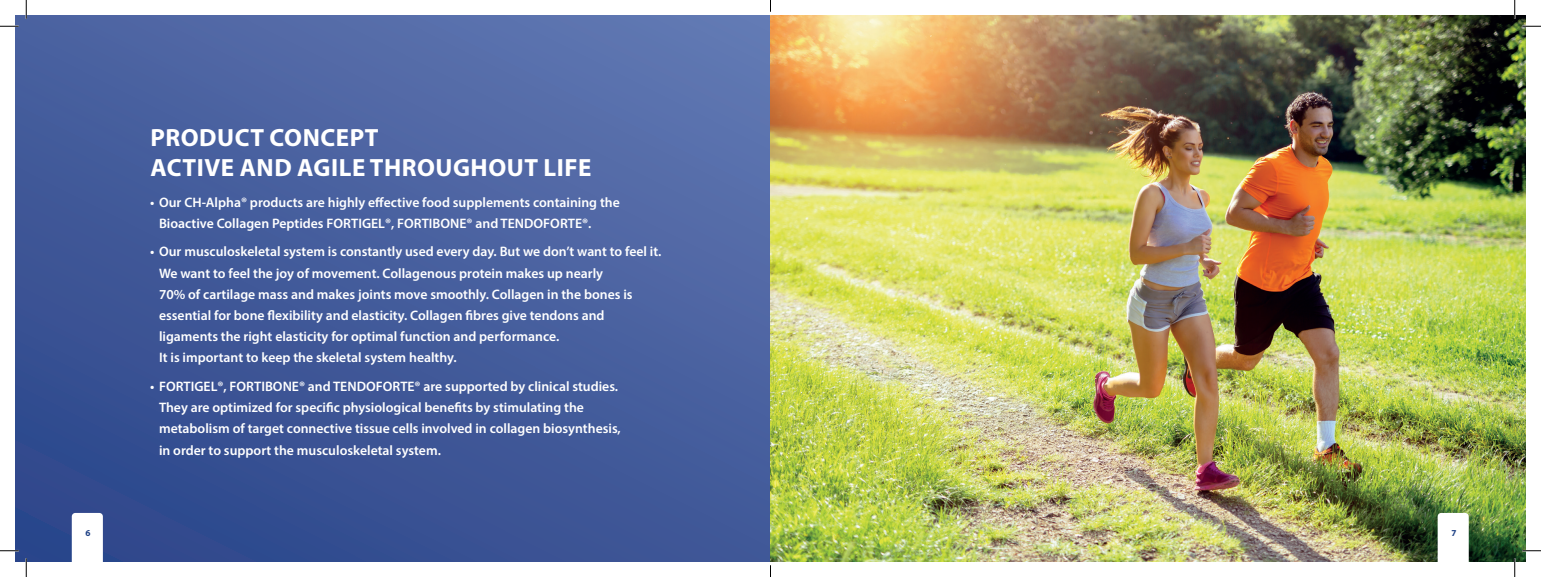
<style>
.page{position:relative;width:1541px;height:577px;background:#fff}
.page>*{position:absolute;margin:0;border:0;box-sizing:border-box;transform-origin:0 0}
.t1{font:700 25px/30px "Myriad Pro";letter-spacing:.02em;color:#fff}
.t2{font:600 13.75px/21.2px "Myriad Pro";color:#fff}
.t3{font:700 9.12px "Myriad Pro";color:#204286}
</style>
<div class="page">
<div style="left:16px;top:16px;width:1472px;height:545px;background:linear-gradient(to bottom,#576eaa,#344d90)"></div>
<img style="left:770px;top:16px;width:755px;height:545px">
<svg style="left:1437px;top:513px;width:31px;height:48px"></svg>
<svg style="left:72px;top:513px;width:31px;height:48px"></svg>
<svg style="left:0;top:25px;width:19px;height:2px"></svg>
<svg style="left:1522px;top:25px;width:19px;height:2px"></svg>
<svg style="left:0;top:550px;width:19px;height:1px"></svg>
<svg style="left:1522px;top:550px;width:19px;height:1px"></svg>
<svg style="left:25px;top:0;width:2px;height:19px"></svg>
<svg style="left:25px;top:558px;width:2px;height:19px"></svg>
<svg style="left:1514px;top:0;width:1px;height:19px"></svg>
<svg style="left:1514px;top:558px;width:1px;height:19px"></svg>
<h1 class="t1" style="left:151px;top:122px;width:442px">PRODUCT CONCEPT<br>ACTIVE AND AGILE THROUGHOUT LIFE</h1>
<p class="t2" style="left:159px;top:191px;width:462px;text-indent:-9px">• Our CH-Alpha® products are highly effective food supplements containing the<br>Bioactive Collagen Peptides FORTIGEL®, FORTIBONE® and TENDOFORTE®.</p>
<p class="t2" style="left:159px;top:241px;width:504px;text-indent:-9px">• Our musculoskeletal system is constantly used every day. But we don’t want to feel it.<br>We want to feel the joy of movement. Collagenous protein makes up nearly<br>70% of cartilage mass and makes joints move smoothly. Collagen in the bones is essential for bone flexibility and elasticity. Collagen fibres give tendons and ligaments the right elasticity for optimal function and performance.<br>It is important to keep the skeletal system healthy.</p>
<p class="t2" style="left:159px;top:375px;width:463px;text-indent:-9px">• FORTIGEL®, FORTIBONE® and TENDOFORTE® are supported by clinical studies.<br>They are optimized for specific physiological benefits by stimulating the metabolism of target connective tissue cells involved in collagen biosynthesis, in order to support the musculoskeletal system.</p>
<p class="t3" style="left:86px;top:527px;width:7px">6</p>
<p class="t3" style="left:1451px;top:527px;width:7px">7</p>
</div>
